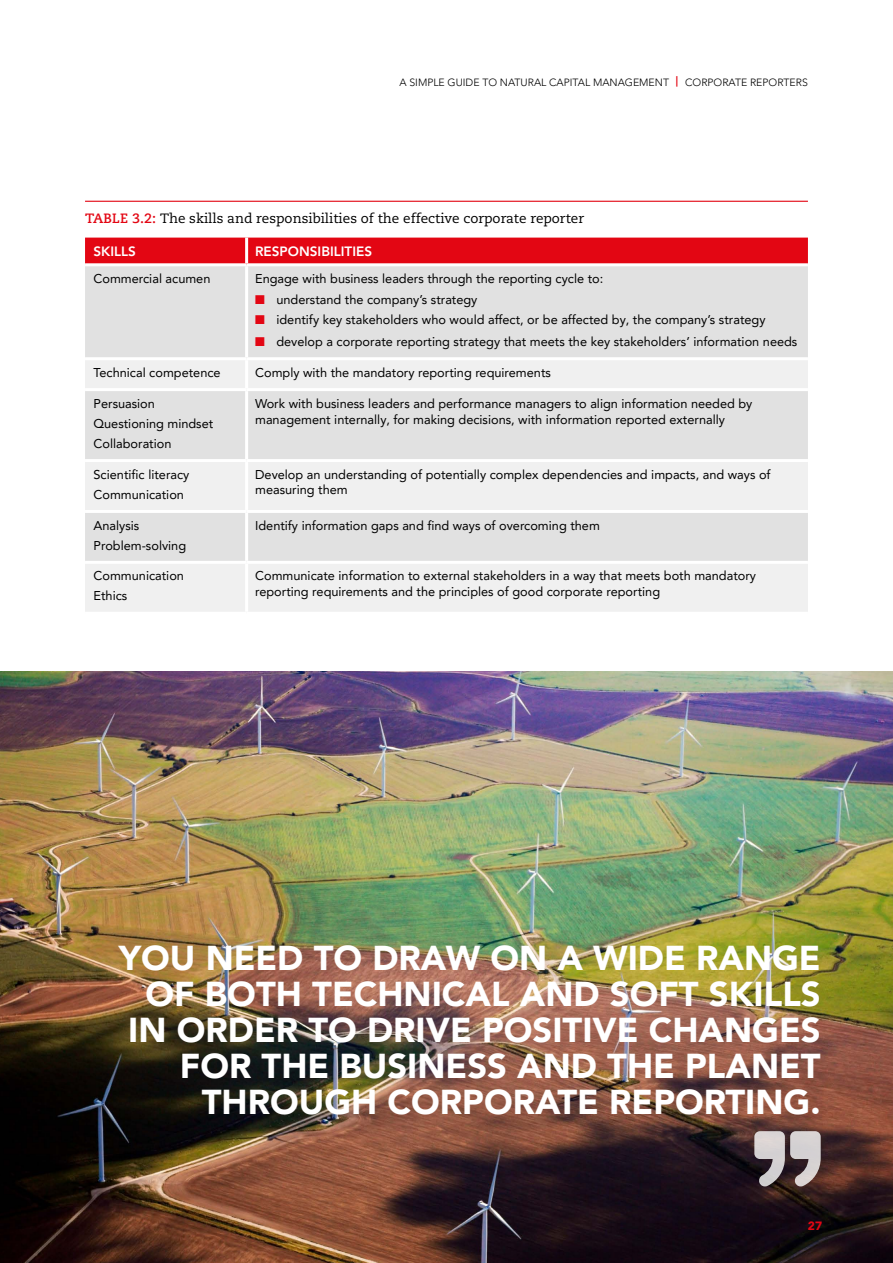
<style>
.page{position:relative;width:893px;height:1263px;background:#fff}
.page>*{position:absolute;margin:0;border:0;box-sizing:border-box;transform-origin:0 0}
.t1{font:900 34.5px/36px "Avenir LT Pro";color:#fff;text-align:right}
.t2{font:13.5px "Caecilia";color:#000}
.t3{font:800 13.5px "Avenir LT Pro";color:#fff}
.t4{font:12.75px/20px "Avenir LT Pro";color:#000}
.t5{font:900 12px "Avenir LT Pro";color:#e30613}
.t6{font:300 10.5px "Avenir LT Pro";color:#000}
.s1{font-weight:800;color:#e30613}
.s2{font-weight:700;color:#e30613}
.s3{color:#e30613}
</style>
<div class="page">
<img style="left:0;top:672px;width:893px;height:591px">
<svg style="left:754px;top:1131px;width:67px;height:55px;background:#9c9394"></svg>
<hr style="left:85px;top:201px;width:723px;height:1px;background:#e30613">
<div style="left:85px;top:238px;width:723px;height:25px;background:#e30613"></div>
<div style="left:85px;top:266px;width:723px;height:91px;background:#e1e1e1"></div>
<svg style="left:85px;top:360px;width:723px;height:252px;fill:#f0f0f0"></svg>
<hr style="left:245px;top:238px;width:3px;height:25px;background:#fff">
<hr style="left:245px;top:266px;width:3px;height:91px;background:#fff">
<hr style="left:245px;top:360px;width:3px;height:28px;background:#fff">
<hr style="left:85px;top:388px;width:162px;height:3px;background:#fff">
<hr style="left:247px;top:388px;width:561px;height:3px;background:#fff">
<hr style="left:245px;top:391px;width:3px;height:68px;background:#fff">
<hr style="left:85px;top:459px;width:162px;height:3px;background:#fff">
<hr style="left:247px;top:459px;width:561px;height:3px;background:#fff">
<hr style="left:245px;top:462px;width:3px;height:48px;background:#fff">
<hr style="left:85px;top:510px;width:162px;height:3px;background:#fff">
<hr style="left:247px;top:510px;width:561px;height:3px;background:#fff">
<hr style="left:245px;top:513px;width:3px;height:48px;background:#fff">
<hr style="left:85px;top:561px;width:162px;height:3px;background:#fff">
<hr style="left:247px;top:561px;width:561px;height:3px;background:#fff">
<hr style="left:245px;top:564px;width:3px;height:48px;background:#fff">
<p class="t6" style="left:399px;top:76px;width:410px">A SIMPLE GUIDE TO NATURAL CAPITAL MANAGEMENT <span class="s1">|</span> CORPORATE REPORTERS</p>
<p class="t2" style="left:85px;top:211px;width:501px"><span class="s2">TABLE 3.2:</span> The skills and responsibilities of the effective corporate reporter</p>
<p class="t3" style="left:94px;top:244px;width:44px">SKILLS</p>
<p class="t3" style="left:255px;top:244px;width:119px">RESPONSIBILITIES</p>
<p class="t4" style="left:94px;top:268px;width:118px">Commercial acumen</p>
<p class="t4" style="left:255px;top:268px;width:350px">Engage with business leaders through the reporting cycle to:</p>
<p class="t4" style="left:255px;top:290px;width:224px"><span class="s3">■</span> understand the company’s strategy</p>
<p class="t4" style="left:255px;top:310px;width:512px"><span class="s3">■</span> identify key stakeholders who would affect, or be affected by, the company’s strategy</p>
<p class="t4" style="left:255px;top:331px;width:544px"><span class="s3">■</span> develop a corporate reporting strategy that meets the key stakeholders’ information needs</p>
<p class="t4" style="left:94px;top:362px;width:129px">Technical competence</p>
<p class="t4" style="left:255px;top:362px;width:297px">Comply with the mandatory reporting requirements</p>
<p class="t4" style="left:94px;top:393px;width:121px">Persuasion<br>Questioning mindset<br>Collaboration</p>
<p class="t4" style="left:255px;top:395px;width:499px;line-height:15.8px">Work with business leaders and performance managers to align information needed by management internally, for making decisions, with information reported externally</p>
<p class="t4" style="left:94px;top:464px;width:97px">Scientific literacy<br>Communication</p>
<p class="t4" style="left:255px;top:466px;width:517px;line-height:15.8px">Develop an understanding of potentially complex dependencies and impacts, and ways of measuring them</p>
<p class="t4" style="left:94px;top:515px;width:94px">Analysis<br>Problem-solving</p>
<p class="t4" style="left:255px;top:515px;width:346px">Identify information gaps and find ways of overcoming them</p>
<p class="t4" style="left:94px;top:566px;width:92px">Communication<br>Ethics</p>
<p class="t4" style="left:255px;top:568px;width:502px;line-height:15.8px">Communicate information to external stakeholders in a way that meets both mandatory reporting requirements and the principles of good corporate reporting</p>
<h1 class="t1" style="left:119px;top:940px;width:703px">YOU NEED TO DRAW ON A WIDE RANGE<br>OF BOTH TECHNICAL AND SOFT SKILLS<br>IN ORDER TO DRIVE POSITIVE CHANGES<br>FOR THE BUSINESS AND THE PLANET<br>THROUGH CORPORATE REPORTING.</h1>
<p class="t5" style="left:808px;top:1218px;width:16px">27</p>
</div>
